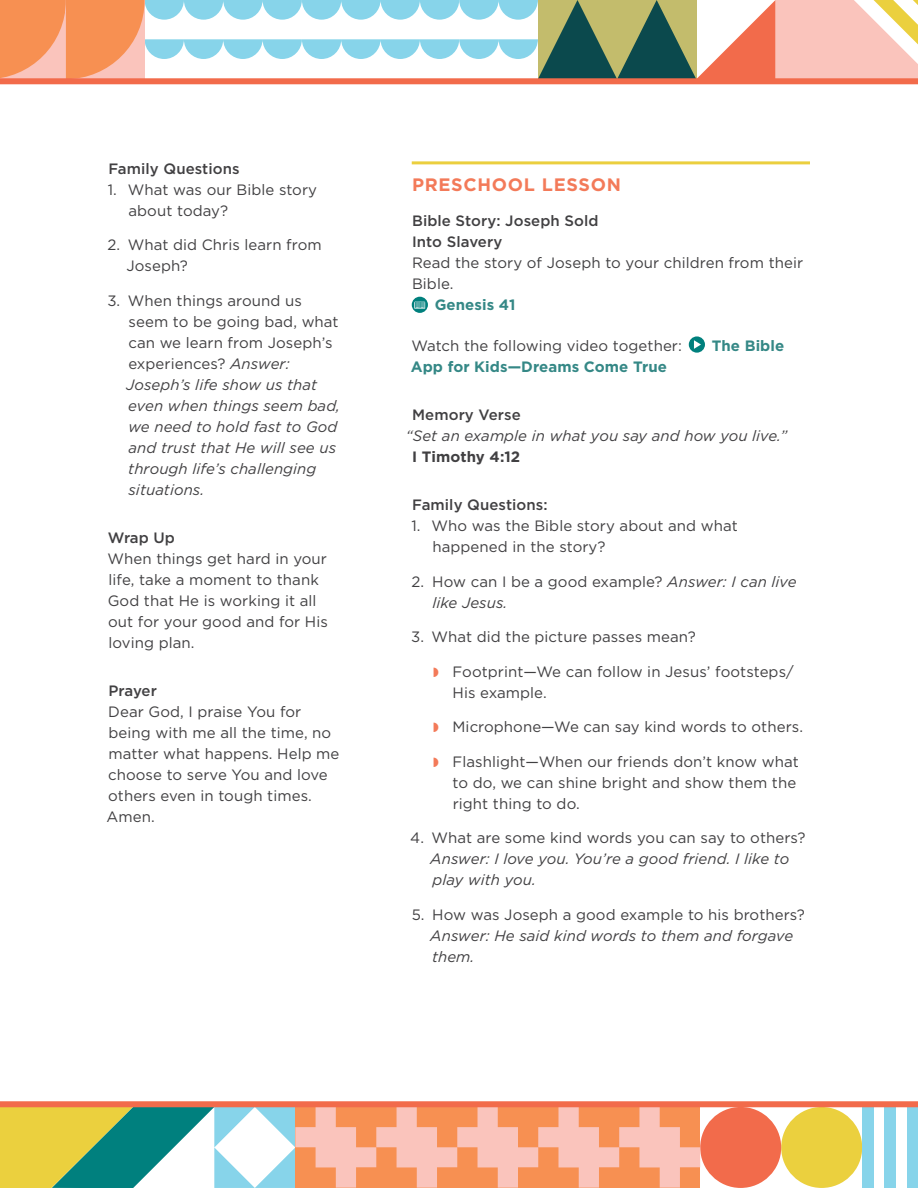
<style>
.page{position:relative;width:918px;height:1188px;background:#fff}
.page>*{position:absolute;margin:0;border:0;box-sizing:border-box;transform-origin:0 0}
.t1{font:700 18px "Gotham";letter-spacing:.04em;color:#f37a59}
.t2{font:15px/21px "Gotham";letter-spacing:.005em;color:#414042}
.t3{font:italic 15px/21px "Gotham";letter-spacing:.005em;color:#414042}
.t4{font:500 15px/21px "Gotham";letter-spacing:.005em;color:#414042}
.t5{font:700 15px "Gotham";letter-spacing:.005em;color:#358886}
.t6{font:700 15px "Gotham";letter-spacing:.005em;color:#414042}
.s1{font-style:normal}
.s2{color:#f37a59}
</style>
<div class="page">
<svg style="left:0;top:0;width:918px;height:78px"></svg>
<div style="left:781px;top:1107px;width:81px;height:81px;background:#ebd03e;border-radius:50%"></div>
<div style="left:700px;top:1107px;width:81px;height:81px;background:#f26b4b;border-radius:50%"></div>
<div style="left:884px;top:1107px;width:12px;height:81px;background:#87d4ea"></div>
<div style="left:862px;top:1107px;width:11px;height:81px;background:#87d4ea"></div>
<div style="left:907px;top:1107px;width:11px;height:81px;background:#87d4ea"></div>
<svg style="left:0;top:1107px;width:700px;height:81px;background:#d3b790"></svg>
<div style="left:0;top:1101px;width:918px;height:6px;background:#f26b4b"></div>
<div style="left:0;top:78px;width:918px;height:6px;background:#f26b4b"></div>
<hr style="left:412px;top:161px;width:398px;height:3px;background:#ebcf3e">
<svg style="left:412px;top:297px;width:16px;height:16px"></svg>
<svg style="left:414px;top:301px;width:11px;height:8px"></svg>
<div style="left:689px;top:336px;width:16px;height:17px;background:#00807d;border-radius:50%"></div>
<svg style="left:694px;top:340px;width:7px;height:9px"></svg>
<p class="t4" style="left:108px;top:158px;width:133px">Family Questions</p>
<p class="t2" style="left:129px;top:179px;width:190px;text-indent:-21px">1. What was our Bible story about today?</p>
<p class="t2" style="left:126px;top:234px;width:197px;text-indent:-19px">2. What did Chris learn from<br>Joseph?</p>
<p class="t3" style="left:126px;top:290px;width:216px;text-indent:-19px"><span class="s1">3. When things around us seem to be going bad, what can we learn from Joseph’s experiences?</span> Answer:<br>Joseph’s life show us that even when things seem bad, we need to hold fast to God and trust that He will see us through life’s challenging situations.</p>
<p class="t4" style="left:108px;top:527px;width:69px">Wrap Up</p>
<p class="t2" style="left:108px;top:548px;width:222px">When things get hard in your life, take a moment to thank<br>God that He is working it all out for your good and for His loving plan.</p>
<p class="t4" style="left:108px;top:680px;width:50px">Prayer</p>
<p class="t2" style="left:107px;top:701px;width:234px">Dear God, I praise You for being with me all the time, no matter what happens. Help me choose to serve You and love others even in tough times.<br>Amen.</p>
<p class="t1" style="left:412px;top:173px;width:211px">PRESCHOOL LESSON</p>
<p class="t4" style="left:412px;top:210px;width:188px">Bible Story: Joseph Sold<br>Into Slavery</p>
<p class="t2" style="left:412px;top:252px;width:393px">Read the story of Joseph to your children from their<br>Bible.</p>
<p class="t5" style="left:435px;top:295px;width:82px">Genesis 41</p>
<p class="t2" style="left:411px;top:335px;width:272px">Watch the following video together:</p>
<p class="t5" style="left:712px;top:336px;width:74px">The Bible</p>
<p class="t5" style="left:411px;top:357px;width:258px">App for Kids—Dreams Come True</p>
<p class="t4" style="left:412px;top:404px;width:110px">Memory Verse</p>
<p class="t3" style="left:406px;top:425px;width:383px">“Set an example in what you say and how you live.”</p>
<p class="t6" style="left:412px;top:447px;width:110px">I Timothy 4:12</p>
<p class="t4" style="left:412px;top:494px;width:137px">Family Questions:</p>
<p class="t2" style="left:433px;top:515px;width:307px;text-indent:-21px">1. Who was the Bible story about and what happened in the story?</p>
<p class="t3" style="left:432px;top:571px;width:366px;text-indent:-21px"><span class="s1">2. How can I be a good example?</span> Answer: I can live like Jesus.</p>
<p class="t2" style="left:411px;top:626px;width:286px">3. What did the picture passes mean?</p>
<p class="t2" style="left:453px;top:661px;width:343px;text-indent:-20px"><span class="s2">◗</span> Footprint—We can follow in Jesus’ footsteps/<br>His example.</p>
<p class="t2" style="left:432px;top:716px;width:372px"><span class="s2">◗</span> Microphone—We can say kind words to others.</p>
<p class="t2" style="left:453px;top:751px;width:348px;text-indent:-20px"><span class="s2">◗</span> Flashlight—When our friends don’t know what to do, we can shine bright and show them the right thing to do.</p>
<p class="t2" style="left:410px;top:827px;width:397px">4. What are some kind words you can say to others?</p>
<p class="t3" style="left:430px;top:848px;width:361px">Answer: I love you. You’re a good friend. I like to play with you.</p>
<p class="t2" style="left:412px;top:904px;width:395px">5. How was Joseph a good example to his brothers?</p>
<p class="t3" style="left:430px;top:925px;width:365px">Answer: He said kind words to them and forgave them.</p>
</div>
